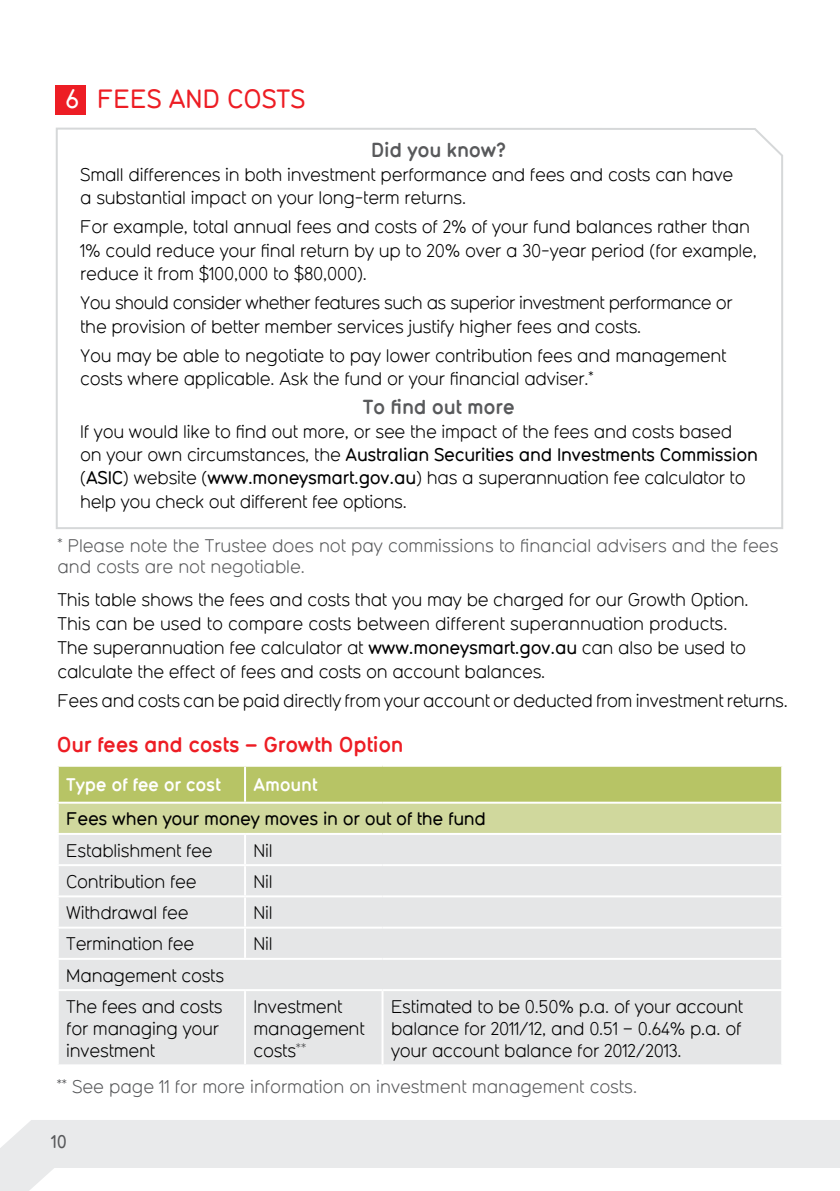
<style>
.page{position:relative;width:840px;height:1191px;background:#fff}
.page>*{position:absolute;margin:0;border:0;box-sizing:border-box;transform-origin:0 0}
.t1{font:500 26px "QF Spirit";color:#ed1d24}
.t2{font:700 21px "QF Spirit";letter-spacing:-.01em;color:#ed1d24}
.t3{font:700 20px "QF Spirit";letter-spacing:-.01em;color:#58595b}
.t4{font:18px/22px "QF Spirit";letter-spacing:-.01em;color:#000}
.t5{font:18px/21px "QF Spirit";color:#58595b}
.t6{font:18px/23.4px "QF Spirit";letter-spacing:-.03em;color:#000}
.t7{font:500 18px "QF Spirit";letter-spacing:-.01em;color:#000}
.t8{font:700 18px "QF Spirit";letter-spacing:-.01em;color:#fff}
.t9{font:500 18px "QF Spirit";color:#58595b}
.s1{color:#fff}
.s2{font-weight:500}
</style>
<div class="page">
<svg style="left:0;top:1120px;width:814px;height:71px;fill:#e9eaeb"></svg>
<div style="left:814px;top:1120px;width:25px;height:48px;background:#e9eaeb"></div>
<div style="left:56px;top:85px;width:30px;height:30px;background:#ed1d24"></div>
<div style="left:59px;top:766px;width:721px;height:35px;background:#b7c465"></div>
<div style="left:58px;top:802px;width:723px;height:32px;background:#d0d89d"></div>
<div style="left:59px;top:835px;width:721px;height:229px;background:#e5e6e7"></div>
<hr style="left:244px;top:766px;width:2px;height:35px;background:#fff">
<hr style="left:244px;top:835px;width:2px;height:29px;background:#fff">
<hr style="left:57px;top:864px;width:188px;height:2px;background:#fff">
<hr style="left:245px;top:864px;width:137px;height:2px;background:#fff">
<hr style="left:244px;top:866px;width:2px;height:29px;background:#fff">
<hr style="left:382px;top:864px;width:400px;height:2px;background:#fff">
<hr style="left:57px;top:895px;width:188px;height:2px;background:#fff">
<hr style="left:245px;top:895px;width:137px;height:2px;background:#fff">
<hr style="left:244px;top:897px;width:2px;height:29px;background:#fff">
<hr style="left:382px;top:895px;width:400px;height:2px;background:#fff">
<hr style="left:57px;top:926px;width:188px;height:2px;background:#fff">
<hr style="left:245px;top:926px;width:137px;height:2px;background:#fff">
<hr style="left:244px;top:928px;width:2px;height:30px;background:#fff">
<hr style="left:382px;top:926px;width:400px;height:2px;background:#fff">
<hr style="left:57px;top:958px;width:188px;height:2px;background:#fff">
<hr style="left:245px;top:958px;width:137px;height:2px;background:#fff">
<hr style="left:382px;top:958px;width:400px;height:2px;background:#fff">
<hr style="left:57px;top:989px;width:188px;height:2px;background:#fff">
<hr style="left:245px;top:989px;width:137px;height:2px;background:#fff">
<hr style="left:244px;top:991px;width:2px;height:73px;background:#fff">
<hr style="left:382px;top:989px;width:400px;height:2px;background:#fff">
<hr style="left:381px;top:991px;width:2px;height:73px;background:#fff">
<hr style="left:57px;top:803px;width:2px;height:30px;background:#fff">
<hr style="left:780px;top:803px;width:2px;height:30px;background:#fff">
<hr style="left:57px;top:833px;width:188px;height:2px;background:#fff">
<hr style="left:245px;top:833px;width:137px;height:2px;background:#fff">
<hr style="left:382px;top:833px;width:400px;height:2px;background:#fff">
<hr style="left:57px;top:801px;width:188px;height:2px;background:#fff">
<hr style="left:245px;top:801px;width:137px;height:2px;background:#fff">
<hr style="left:382px;top:801px;width:400px;height:2px;background:#fff">
<svg style="left:55px;top:127px;width:728px;height:402px"></svg>
<h1 class="t1" style="left:66px;top:82px;width:241px"><span class="s1">6</span> Fees and costs</h1>
<p class="t3" style="left:371px;top:136px;width:137px">Did you know?</p>
<p class="t4" style="left:80px;top:162px;width:654px;line-height:23.4px">Small differences in both investment performance and fees and costs can have a substantial impact on your long-term returns.</p>
<p class="t4" style="left:80px;top:214px;width:678px;line-height:23.4px">For example, total annual fees and costs of 2% of your fund balances rather than<br>1% could reduce your final return by up to 20% over a 30-year period (for example, reduce it from $100,000 to $80,000).</p>
<p class="t6" style="left:80px;top:290px;width:653px">You should consider whether features such as superior investment performance or the provision of better member services justify higher fees and costs.</p>
<p class="t4" style="left:80px;top:343px;width:647px;line-height:23.4px">You may be able to negotiate to pay lower contribution fees and management costs where applicable. Ask the fund or your financial adviser.<sup>*</sup></p>
<p class="t3" style="left:362px;top:393px;width:153px">To find out more</p>
<p class="t4" style="left:80px;top:419px;width:679px;line-height:23.6px">If you would like to find out more, or see the impact of the fees and costs based on your own circumstances, the <span class="s2">Australian Securities and Investments Commission </span>(<span class="s2">ASIC</span>) website (<span class="s2">www.moneysmart.gov.au</span>) has a superannuation fee calculator to help you check out different fee options.</p>
<p class="t5" style="left:57px;top:534px;width:722px"><sup>*</sup> Please note the Trustee does not pay commissions to financial advisers and the fees and costs are not negotiable.</p>
<p class="t4" style="left:57px;top:586px;width:692px;line-height:24px">This table shows the fees and costs that you may be charged for our Growth Option.<br>This can be used to compare costs between different superannuation products.<br>The superannuation fee calculator at <span class="s2">www.moneysmart.gov.au</span> can also be used to calculate the effect of fees and costs on account balances.</p>
<p class="t4" style="left:57px;top:689px;width:731px">Fees and costs can be paid directly from your account or deducted from investment returns.</p>
<p class="t2" style="left:57px;top:729px;width:348px">Our fees and costs – Growth Option</p>
<p class="t8" style="left:66px;top:772px;width:156px">Type of fee or cost</p>
<p class="t8" style="left:253px;top:772px;width:65px">Amount</p>
<p class="t7" style="left:66px;top:807px;width:421px">Fees when your money moves in or out of the fund</p>
<p class="t4" style="left:66px;top:838px;width:148px">Establishment fee</p>
<p class="t4" style="left:253px;top:838px;width:21px">Nil</p>
<p class="t4" style="left:66px;top:869px;width:132px">Contribution fee</p>
<p class="t4" style="left:253px;top:869px;width:21px">Nil</p>
<p class="t4" style="left:66px;top:901px;width:124px">Withdrawal fee</p>
<p class="t4" style="left:253px;top:901px;width:21px">Nil</p>
<p class="t4" style="left:66px;top:932px;width:129px">Termination fee</p>
<p class="t4" style="left:253px;top:932px;width:21px">Nil</p>
<p class="t4" style="left:66px;top:959px;width:159px;line-height:31.2px">Management costs<br>The fees and costs</p>
<p class="t4" style="left:66px;top:1016px;width:154px">for managing your investment</p>
<p class="t4" style="left:253px;top:994px;width:112px">Investment management costs<sup>**</sup></p>
<p class="t4" style="left:391px;top:994px;width:353px;text-align:justify">Estimated to be 0.50% p.a. of your account balance for 2011/12, and 0.51 – 0.64% p.a. of your account balance for 2012/2013.</p>
<p class="t5" style="left:57px;top:1075px;width:581px"><sup>**</sup> See page 11 for more information on investment management costs.</p>
<p class="t9" style="left:51px;top:1130px;width:17px">10</p>
</div>
